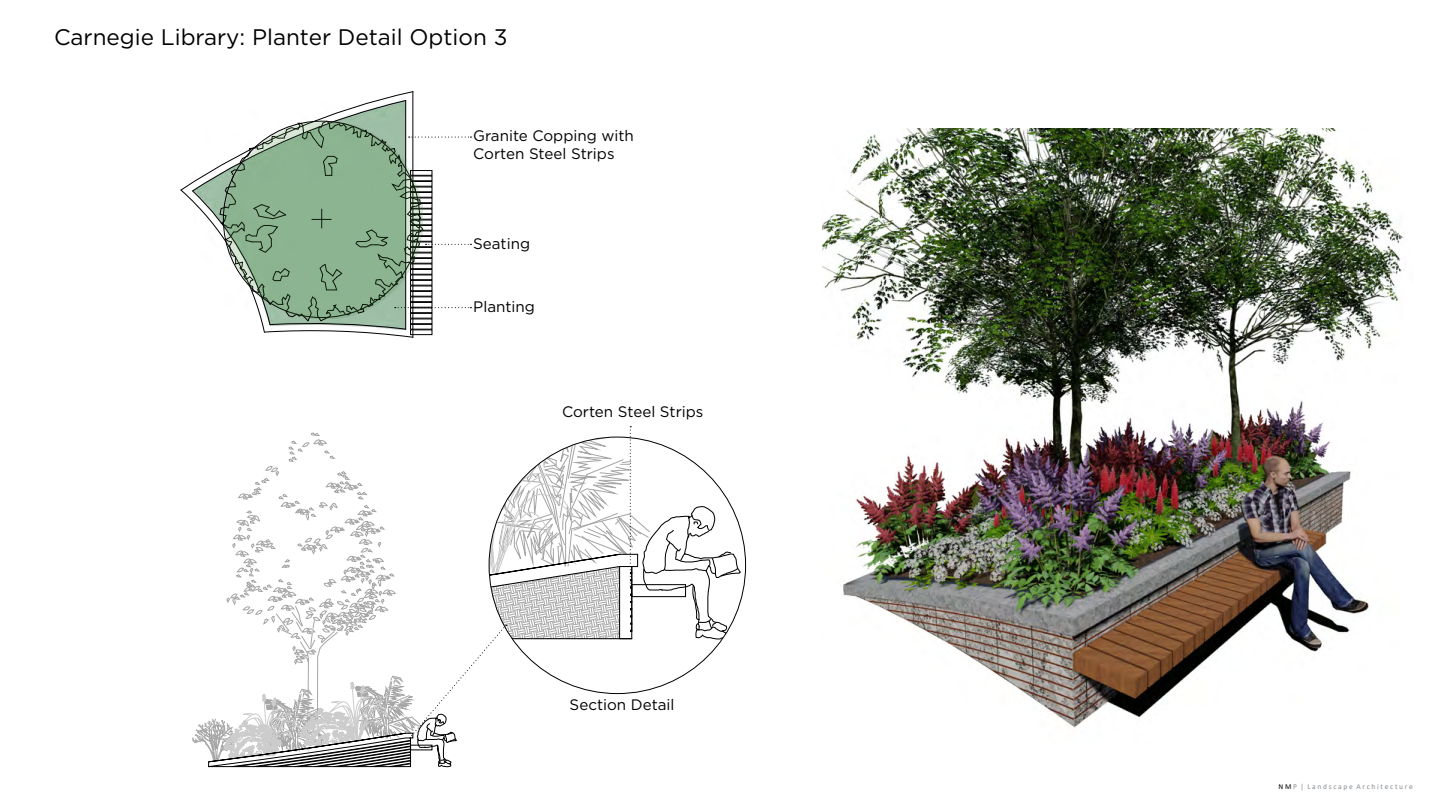
<style>
.page{position:relative;width:1440px;height:810px;background:#fff}
.page>*{position:absolute;margin:0;border:0;box-sizing:border-box;transform-origin:0 0}
.t1{font:22.5px "Gotham";color:#000}
.t2{font:15.15px/18.2px "Gotham";color:#000}
.t3{font:7.5px "Calibri";color:#868b90}
.s1{color:#000}
</style>
<div class="page">
<img style="left:823px;top:129px;width:581px;height:599px">
<svg style="left:192px;top:426px;width:550px;height:341px"></svg>
<svg style="left:180px;top:91px;width:291px;height:247px"></svg>
<h1 class="t1" style="left:54px;top:23px;width:455px">Carnegie Library: Planter Detail Option 3</h1>
<p class="t2" style="left:473px;top:126px;width:162px">Granite Copping with<br>Corten Steel Strips</p>
<p class="t2" style="left:473px;top:234px;width:58px">Seating</p>
<p class="t2" style="left:473px;top:297px;width:63px">Planting</p>
<p class="t2" style="left:562px;top:402px;width:143px">Corten Steel Strips</p>
<p class="t2" style="left:570px;top:695px;width:106px">Section Detail</p>
<p class="t3" style="left:1279px;top:781px;width:136px"><span class="s1">N M</span> P | L a n d s c a p e A r c h i t e c t u r e</p>
</div>
